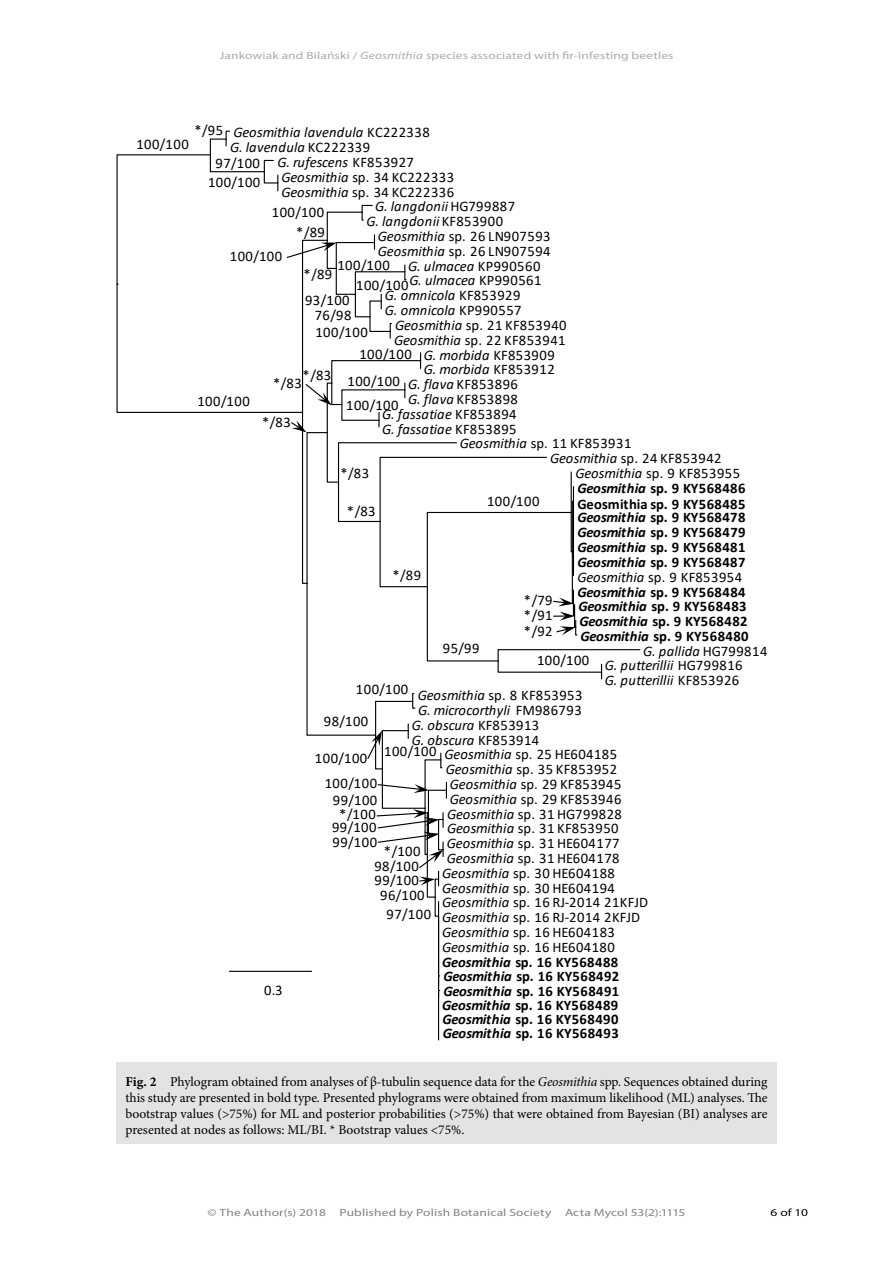
<style>
.page{position:relative;width:893px;height:1263px;background:#fff}
.page>*{position:absolute;margin:0;border:0;box-sizing:border-box;transform-origin:0 0}
.t1{font:14.55px/20.2px "Calibri";letter-spacing:.03em;color:#000}
.t2{font:700 14.55px/14.7px "Calibri";letter-spacing:.03em;color:#000}
.t3{font:italic 14.55px/29.5px "Calibri";color:#000}
.t4{font:italic 14.55px "Calibri";letter-spacing:.025em;color:#000}
.t5{font:italic 14.55px "Calibri";letter-spacing:.02em;color:#000}
.t6{font:13.5px/16.2px "Minion Pro";color:#000;text-align:justify}
.t7{font:10.5px "Myriad Pro Regular 3";letter-spacing:.01em;color:#aaa;scale:1.28 1}
.t8{font:10.5px "Myriad Pro Regular 3";letter-spacing:.01em;color:#828282;scale:1.28 1}
.t9{font:10.5px "Myriad Pro";color:#000;scale:1.28 1}
.s1{font-family:"Myriad Pro";font-style:italic}
.s2{font-style:normal}
.s3{font-style:italic}
.s4{font-weight:700}
</style>
<div class="page">
<hr style="left:438px;top:997px;width:1px;height:43px;background:#000">
<svg style="left:116px;top:130px;width:525px;height:876px"></svg>
<div style="left:116px;top:1062px;width:660px;height:81px;background:#e2e3e2"></div>
<p class="t7" style="left:219px;top:49px;width:356px">Jankowiak and Bilański / <span class="s1">Geosmithia</span> species associated with fir-infesting beetles</p>
<p class="t1" style="left:194px;top:120px;width:30px">*/95</p>
<p class="t1" style="left:136px;top:133px;width:54px">100/100</p>
<p class="t3" style="left:233px;top:117px;width:198px">Geosmithia lavendula <span class="s2">KC222338</span></p>
<p class="t5" style="left:230px;top:137px;width:142px">G. lavendula <span class="s2">KC222339</span></p>
<p class="t1" style="left:215px;top:153px;width:46px">97/100</p>
<p class="t1" style="left:208px;top:172px;width:54px">100/100</p>
<p class="t3" style="left:277px;top:147px;width:138px">G. rufescens <span class="s2">KF853927</span></p>
<p class="t1" style="left:281px;top:167px;width:174px"><span class="s3">Geosmithia</span> sp. 34 KC222333</p>
<p class="t1" style="left:281px;top:181px;width:174px"><span class="s3">Geosmithia</span> sp. 34 KC222336</p>
<p class="t4" style="left:375px;top:196px;width:142px">G. langdonii <span class="s2">HG799887</span></p>
<p class="t1" style="left:272px;top:202px;width:54px">100/100</p>
<p class="t4" style="left:366px;top:211px;width:138px">G. langdonii <span class="s2">KF853900</span></p>
<p class="t1" style="left:296px;top:222px;width:30px">*/89</p>
<p class="t1" style="left:378px;top:226px;width:174px"><span class="s3">Geosmithia</span> sp. 26 LN907593</p>
<p class="t3" style="left:409px;top:265px;width:134px">G. ulmacea <span class="s2">KP990561</span></p>
<p class="t1" style="left:378px;top:241px;width:174px"><span class="s3">Geosmithia</span> sp. 26 LN907594</p>
<p class="t1" style="left:230px;top:246px;width:54px">100/100</p>
<p class="t1" style="left:356px;top:255px;width:54px;text-indent:-19px">100/100<br>100/100</p>
<p class="t3" style="left:408px;top:250px;width:134px">G. ulmacea <span class="s2">KP990560</span></p>
<p class="t1" style="left:304px;top:264px;width:30px">*/89</p>
<p class="t3" style="left:385px;top:280px;width:137px">G. omnicola <span class="s2">KF853929</span></p>
<p class="t1" style="left:305px;top:290px;width:46px">93/100</p>
<p class="t3" style="left:385px;top:295px;width:138px">G. omnicola <span class="s2">KP990557</span></p>
<p class="t1" style="left:315px;top:304px;width:38px">76/98</p>
<p class="t1" style="left:395px;top:314px;width:173px"><span class="s3">Geosmithia</span> sp. 21 KF853940</p>
<p class="t1" style="left:315px;top:322px;width:54px">100/100</p>
<p class="t1" style="left:394px;top:329px;width:173px"><span class="s3">Geosmithia</span> sp. 22 KF853941</p>
<p class="t1" style="left:359px;top:344px;width:54px">100/100</p>
<p class="t3" style="left:424px;top:339px;width:133px">G. morbida <span class="s2">KF853909</span></p>
<p class="t1" style="left:197px;top:390px;width:54px">100/100</p>
<p class="t1" style="left:273px;top:371px;width:128px">*/83*/83 100/100</p>
<p class="t3" style="left:424px;top:354px;width:133px">G. morbida <span class="s2">KF853912</span></p>
<p class="t1" style="left:408px;top:374px;width:111px"><span class="s3">G. flava</span> KF853896</p>
<p class="t1" style="left:262px;top:411px;width:30px">*/83</p>
<p class="t1" style="left:408px;top:388px;width:111px"><span class="s3">G. flava</span> KF853898</p>
<p class="t1" style="left:346px;top:394px;width:54px">100/100</p>
<p class="t3" style="left:382px;top:399px;width:136px">G. fassatiae <span class="s2">KF853894</span></p>
<p class="t3" style="left:382px;top:413px;width:136px">G. fassatiae <span class="s2">KF853895</span></p>
<p class="t1" style="left:460px;top:433px;width:173px"><span class="s3">Geosmithia</span> sp. 11 KF853931</p>
<p class="t1" style="left:340px;top:463px;width:30px">*/83</p>
<p class="t1" style="left:347px;top:501px;width:30px">*/83</p>
<p class="t1" style="left:392px;top:564px;width:30px">*/89</p>
<p class="t1" style="left:443px;top:638px;width:38px">95/99</p>
<p class="t1" style="left:550px;top:448px;width:173px"><span class="s3">Geosmithia</span> sp. 24 KF853942</p>
<p class="t1" style="left:487px;top:490px;width:54px">100/100</p>
<p class="t1" style="left:524px;top:589px;width:30px">*/79</p>
<p class="t1" style="left:524px;top:605px;width:30px">*/91</p>
<p class="t1" style="left:524px;top:620px;width:30px">*/92</p>
<p class="t1" style="left:575px;top:463px;width:166px"><span class="s3">Geosmithia</span> sp. 9 KF853955</p>
<p class="t2" style="left:577px;top:480px;width:170px"><span class="s3">Geosmithia</span> sp. 9 KY568486</p>
<p class="t2" style="left:577px;top:496px;width:170px">Geosmithia sp. 9 KY568485</p>
<p class="t2" style="left:577px;top:510px;width:170px"><span class="s3">Geosmithia</span> sp. 9 KY568478</p>
<p class="t2" style="left:577px;top:525px;width:170px"><span class="s3">Geosmithia</span> sp. 9 KY568479</p>
<p class="t2" style="left:577px;top:540px;width:170px"><span class="s3">Geosmithia</span> sp. 9 KY568481<br><span class="s3">Geosmithia</span> sp. 9 KY568487</p>
<p class="t1" style="left:577px;top:566px;width:166px"><span class="s3">Geosmithia</span> sp. 9 KF853954</p>
<p class="t2" style="left:577px;top:584px;width:170px"><span class="s3">Geosmithia</span> sp. 9 KY568484</p>
<p class="t2" style="left:578px;top:599px;width:170px"><span class="s3">Geosmithia</span> sp. 9 KY568483</p>
<p class="t2" style="left:579px;top:614px;width:170px"><span class="s3">Geosmithia</span> sp. 9 KY568482</p>
<p class="t2" style="left:580px;top:628px;width:170px"><span class="s3">Geosmithia</span> sp. 9 KY568480</p>
<p class="t1" style="left:537px;top:650px;width:54px">100/100</p>
<p class="t3" style="left:643px;top:635px;width:126px">G. pallida <span class="s2">HG799814</span></p>
<p class="t3" style="left:605px;top:650px;width:139px">G. putterillii <span class="s2">HG799816</span></p>
<p class="t1" style="left:356px;top:679px;width:54px">100/100</p>
<p class="t1" style="left:418px;top:685px;width:166px"><span class="s3">Geosmithia</span> sp. 8 KF853953</p>
<p class="t3" style="left:605px;top:665px;width:136px">G. putterillii <span class="s2">KF853926</span></p>
<p class="t1" style="left:324px;top:711px;width:46px">98/100</p>
<p class="t1" style="left:315px;top:747px;width:54px">100/100</p>
<p class="t1" style="left:325px;top:773px;width:54px">100/100</p>
<p class="t3" style="left:412px;top:695px;width:172px;text-indent:6px">G. microcorthyli <span class="s2">FM986793<br></span>G. obscura <span class="s2">KF853914</span></p>
<p class="t3" style="left:412px;top:709px;width:129px">G. obscura <span class="s2">KF853913</span></p>
<p class="t1" style="left:384px;top:741px;width:54px">100/100</p>
<p class="t1" style="left:445px;top:744px;width:174px"><span class="s3">Geosmithia</span> sp. 25 HE604185</p>
<p class="t1" style="left:446px;top:759px;width:173px"><span class="s3">Geosmithia</span> sp. 35 KF853952</p>
<p class="t1" style="left:450px;top:774px;width:173px"><span class="s3">Geosmithia</span> sp. 29 KF853945</p>
<p class="t1" style="left:333px;top:790px;width:46px">99/100</p>
<p class="t1" style="left:339px;top:804px;width:38px">*/100</p>
<p class="t1" style="left:332px;top:817px;width:46px">99/100</p>
<p class="t1" style="left:333px;top:831px;width:46px">99/100</p>
<p class="t1" style="left:384px;top:840px;width:38px">*/100</p>
<p class="t1" style="left:374px;top:856px;width:46px">98/100</p>
<p class="t1" style="left:375px;top:870px;width:46px">99/100</p>
<p class="t1" style="left:380px;top:884px;width:46px">96/100</p>
<p class="t1" style="left:387px;top:903px;width:46px">97/100</p>
<p class="t1" style="left:450px;top:788px;width:173px"><span class="s3">Geosmithia</span> sp. 29 KF853946</p>
<p class="t1" style="left:447px;top:803px;width:176px"><span class="s3">Geosmithia</span> sp. 31 HG799828</p>
<p class="t1" style="left:447px;top:818px;width:173px"><span class="s3">Geosmithia</span> sp. 31 KF853950</p>
<p class="t1" style="left:447px;top:833px;width:174px"><span class="s3">Geosmithia</span> sp. 31 HE604177</p>
<p class="t1" style="left:447px;top:848px;width:174px"><span class="s3">Geosmithia</span> sp. 31 HE604178</p>
<p class="t1" style="left:442px;top:862px;width:174px"><span class="s3">Geosmithia</span> sp. 30 HE604188</p>
<p class="t1" style="left:442px;top:877px;width:174px"><span class="s3">Geosmithia</span> sp. 30 HE604194</p>
<p class="t1" style="left:442px;top:892px;width:207px"><span class="s3">Geosmithia</span> sp. 16 RJ-2014 21KFJD</p>
<p class="t1" style="left:442px;top:907px;width:199px"><span class="s3">Geosmithia</span> sp. 16 RJ-2014 2KFJD</p>
<p class="t1" style="left:442px;top:922px;width:174px"><span class="s3">Geosmithia</span> sp. 16 HE604183</p>
<p class="t1" style="left:442px;top:936px;width:174px"><span class="s3">Geosmithia</span> sp. 16 HE604180</p>
<p class="t2" style="left:442px;top:954px;width:178px"><span class="s3">Geosmithia</span> sp. 16 KY568488</p>
<p class="t2" style="left:443px;top:969px;width:178px"><span class="s3">Geosmithia</span> sp. 16 KY568492</p>
<p class="t1" style="left:264px;top:980px;width:20px">0.3</p>
<p class="t2" style="left:443px;top:984px;width:178px"><span class="s3">Geosmithia</span> sp. 16 KY568491</p>
<p class="t2" style="left:442px;top:998px;width:178px"><span class="s3">Geosmithia</span> sp. 16 KY568489</p>
<p class="t2" style="left:442px;top:1012px;width:178px;line-height:13.8px"><span class="s3">Geosmithia</span> sp. 16 KY568490<br><span class="s3">Geosmithia</span> sp. 16 KY568493</p>
<p class="t6" style="left:125px;top:1073px;width:644px"><span class="s4">Fig. 2</span> Phylogram obtained from analyses of β-tubulin sequence data for the <span class="s3">Geosmithia</span> spp. Sequences obtained during this study are presented in bold type. Presented phylograms were obtained from maximum likelihood (ML) analyses. The bootstrap values (&gt;75%) for ML and posterior probabilities (&gt;75%) that were obtained from Bayesian (BI) analyses are presented at nodes as follows: ML/BI. * Bootstrap values &lt;75%.</p>
<p class="t8" style="left:207px;top:1205px;width:94px">© The Author(s) 2018</p>
<p class="t8" style="left:339px;top:1205px;width:167px">Published by Polish Botanical Society</p>
<p class="t8" style="left:565px;top:1205px;width:96px">Acta Mycol 53(2):1115</p>
<p class="t9" style="left:771px;top:1205px;width:31px">6 of 10</p>
</div>
